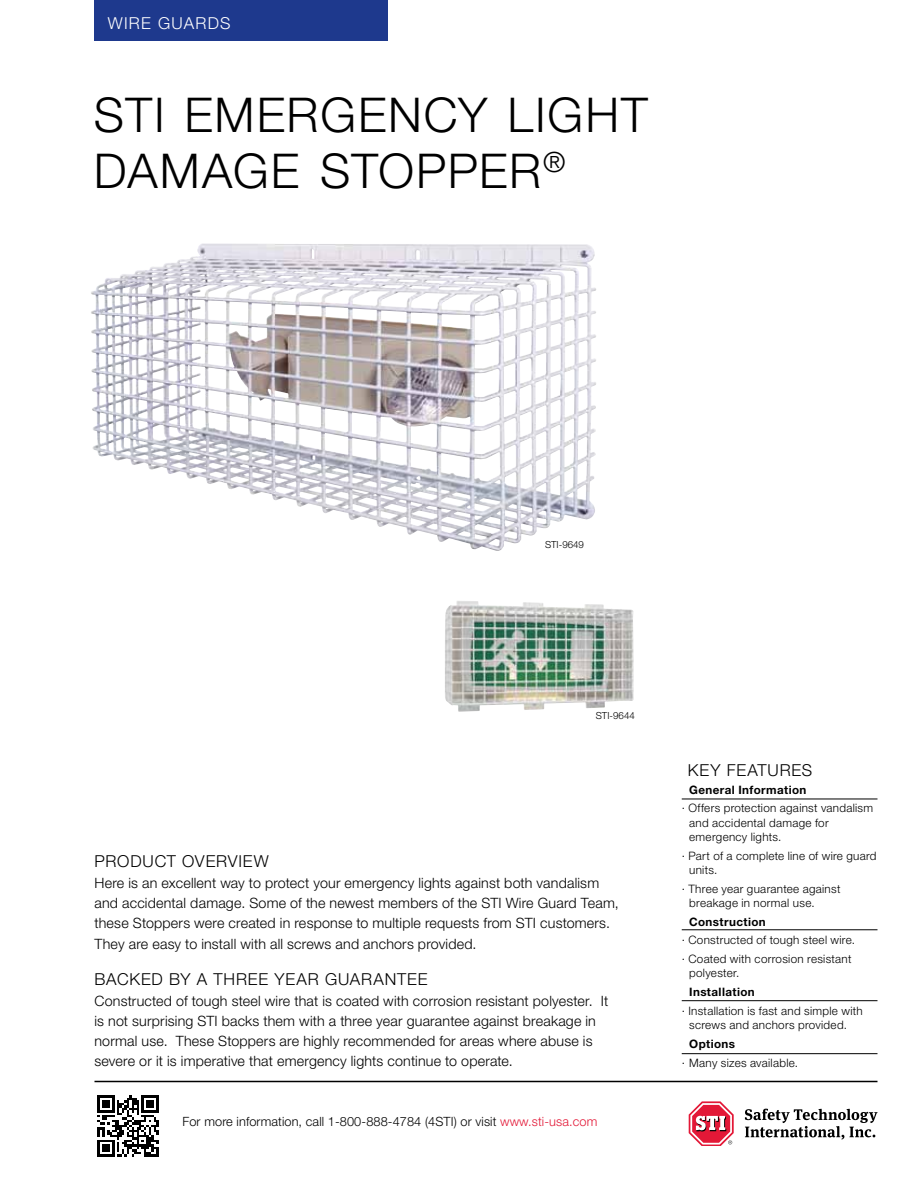
<style>
.page{position:relative;width:918px;height:1188px;background:#fff}
.page>*{position:absolute;margin:0;border:0;box-sizing:border-box;transform-origin:0 0}
.t1{font:300 48px "Helvetica Neue";letter-spacing:.04em;color:#000}
.t2{font:300 28.05px "Helvetica Neue";color:#000}
.t3{font:300 16.5px "Helvetica Neue";letter-spacing:.055em;color:#000}
.t4{font:300 16.5px "Helvetica Neue";letter-spacing:.075em;color:#fff}
.t5{font:300 14.25px/20.2px "Helvetica Neue";letter-spacing:.015em;color:#000}
.t6{font:300 12.75px "Helvetica Neue";letter-spacing:.01em;color:#000}
.t7{font:300 11.7px/14.2px "Helvetica Neue";letter-spacing:.025em;color:#000}
.t8{font:700 11.7px "Helvetica Neue";letter-spacing:.035em;color:#000}
.t9{font:300 9.75px "Helvetica Neue";color:#000}
.s1{color:#e31837}
</style>
<div class="page">
<svg style="left:97px;top:1095px;width:62px;height:62px"></svg>
<div style="left:94px;top:0;width:294px;height:40px;background:#1e398d"></div>
<hr style="left:94px;top:1081px;width:784px;height:1px;background:#000">
<svg style="left:745px;top:1109px;width:132px;height:30px"></svg>
<svg style="left:689px;top:1101px;width:45px;height:45px"></svg>
<hr style="left:682px;top:1000px;width:196px;height:1px;background:#000">
<hr style="left:682px;top:1053px;width:196px;height:1px;background:#000">
<hr style="left:682px;top:929px;width:196px;height:1px;background:#000">
<hr style="left:682px;top:799px;width:196px;height:1px;background:#000">
<img style="left:91px;top:243px;width:505px;height:308px">
<img style="left:445px;top:601px;width:189px;height:111px">
<p class="t4" style="left:108px;top:13px;width:124px">WIRE GUARDS</p>
<h1 class="t1" style="left:94px;top:86px;width:125px">STI emerge</h1>
<h1 class="t1" style="left:388px;top:86px;width:249px">ncy lig ht</h1>
<h1 class="t1" style="left:94px;top:141px;width:35px">damage</h1>
<h1 class="t1" style="left:320px;top:141px;width:64px">Stopper</h1>
<h2 class="t2" style="left:543px;top:145px;width:24px">®</h2>
<p class="t9" style="left:545px;top:539px;width:41px">STI-9649</p>
<p class="t9" style="left:596px;top:710px;width:41px">STI-9644</p>
<p class="t3" style="left:94px;top:851px;width:24px">Product</p>
<p class="t3" style="left:182px;top:851px;width:67px">Overview</p>
<p class="t5" style="left:94px;top:873px;width:526px">Here is an excellent way to protect your emergency lights against both vandalism and accidental damage. Some of the newest members of the STI Wire Guard Team, these Stoppers were created in response to multiple requests from STI customers.<br>They are easy to install with all screws and anchors provided.</p>
<p class="t3" style="left:94px;top:969px;width:334px">BACKED BY A THREE YEAR GUARANTEE</p>
<p class="t5" style="left:94px;top:990px;width:515px">Constructed of tough steel wire that is coated with corrosion resistant polyester. It is not surprising STI backs them with a three year guarantee against breakage in normal use. These Stoppers are highly recommended for areas where abuse is severe or it is imperative that emergency lights continue to operate.</p>
<p class="t6" style="left:183px;top:1113px;width:416px">For more information, call 1-800-888-4784 (4STI) or visit <span class="s1">www.sti-usa.com</span></p>
<p class="t3" style="left:688px;top:760px;width:51px">KEY features</p>
<p class="t8" style="left:689px;top:782px;width:119px">General Information</p>
<p class="t7" style="left:689px;top:801px;width:185px;text-indent:-7px">· Offers protection against vandalism and accidental damage for emergency lights.</p>
<p class="t7" style="left:689px;top:848px;width:189px;text-indent:-7px">· Part of a complete line of wire guard units.</p>
<p class="t7" style="left:689px;top:881px;width:153px;text-indent:-7px">· Three year guarantee against breakage in normal use.</p>
<p class="t8" style="left:689px;top:914px;width:78px">Construction</p>
<p class="t7" style="left:682px;top:930px;width:175px;line-height:18.8px">· Constructed of tough steel wire. · Coated with corrosion resistant</p>
<p class="t7" style="left:689px;top:966px;width:52px">polyester.</p>
<p class="t8" style="left:689px;top:985px;width:67px">Installation</p>
<p class="t7" style="left:689px;top:1003px;width:175px;text-indent:-7px">· Installation is fast and simple with screws and anchors provided.</p>
<p class="t8" style="left:689px;top:1036px;width:47px">Options</p>
<p class="t7" style="left:682px;top:1055px;width:118px">· Many sizes available.</p>
</div>
